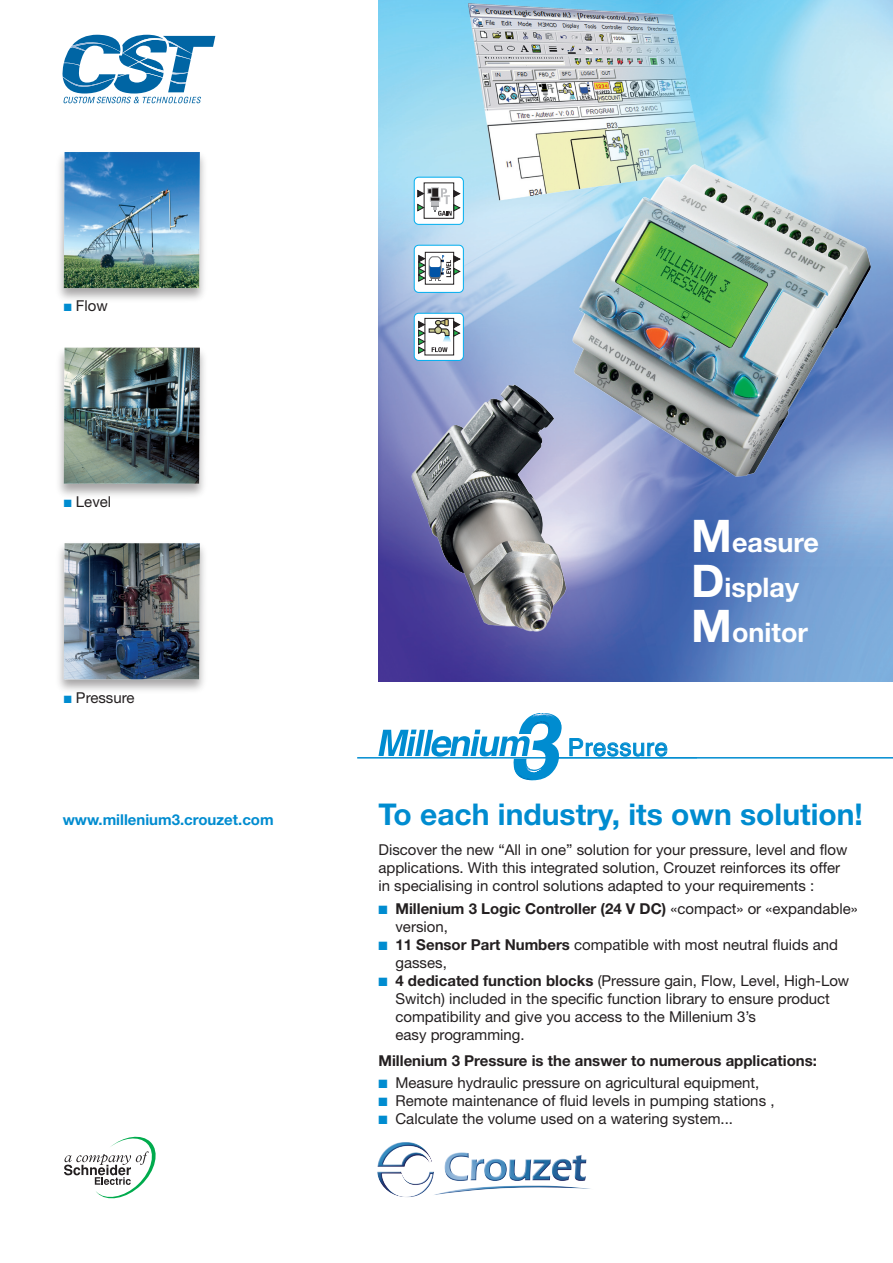
<style>
.page{position:relative;width:893px;height:1263px;background:#fff}
.page>*{position:absolute;margin:0;border:0;box-sizing:border-box;transform-origin:0 0}
.t1{font:700 30px "Helvetica Neue";color:#008cd0}
.Normal_e{font:700 27px/45px "Helvetica Neue";color:#fff}
.t2{font:24px "Helvetica";letter-spacing:.025em;color:#008cd0}
.Texte_10{font:15px/18px "Helvetica Neue";color:#231f20}
.Texte_10_gras{font:15px/18px "Helvetica Neue";color:#231f20}
.Texte_10-2{font:700 15px/18px "Helvetica Neue";color:#231f20}
.t3{font:700 15px "Helvetica Neue";color:#008cd0}
.s1{color:#008cd0}
.s2{font-size:45px}
.s3{font-weight:400}
.s4{font-weight:700}
</style>
<div class="page">
<div style="left:55px;top:149px;width:155px;height:155px;background:#231f20;opacity:.4"></div>
<img style="left:64px;top:152px;width:136px;height:136px">
<div style="left:55px;top:345px;width:155px;height:155px;background:#231f20;opacity:.4"></div>
<img style="left:64px;top:348px;width:136px;height:136px">
<div style="left:55px;top:541px;width:155px;height:155px;background:#231f20;opacity:.4"></div>
<img style="left:64px;top:543px;width:136px;height:136px">
<img style="left:378px;top:0;width:515px;height:682px">
<img style="left:458px;top:0;width:256px;height:210px">
<img style="left:566px;top:153px;width:310px;height:329px">
<img style="left:404px;top:373px;width:177px;height:272px">
<div style="left:414px;top:313px;width:49px;height:47px;background:#fff;border-radius:4px"></div>
<div style="left:414px;top:313px;width:50px;height:48px;border:1px solid #00aeef;border-radius:4px"></div>
<div style="left:425px;top:318px;width:29px;height:37px;border:1px solid #231f20"></div>
<svg style="left:418px;top:319px;width:42px;height:35px"></svg>
<div style="left:414px;top:245px;width:49px;height:47px;background:#fff;border-radius:4px"></div>
<div style="left:414px;top:245px;width:50px;height:48px;border:1px solid #00aeef;border-radius:4px"></div>
<svg style="left:418px;top:255px;width:43px;height:27px"></svg>
<div style="left:425px;top:252px;width:29px;height:33px;border:1px solid #231f20"></div>
<div style="left:414px;top:177px;width:49px;height:47px;background:#fff;border-radius:4px"></div>
<div style="left:414px;top:177px;width:50px;height:48px;border:1px solid #00aeef;border-radius:4px"></div>
<svg style="left:417px;top:188px;width:44px;height:28px"></svg>
<div style="left:424px;top:182px;width:30px;height:37px;border:1px solid #231f20"></div>
<svg style="left:63px;top:35px;width:152px;height:68px"></svg>
<img style="left:377px;top:1142px;width:213px;height:55px">
<hr style="left:357px;top:757px;width:536px;height:1px;background:#008cd0">
<svg style="left:378px;top:713px;width:184px;height:67px"></svg>
<hr style="left:559px;top:757px;width:138px;height:1px;background:#008cd0">
<svg style="left:570px;top:738px;width:97px;height:18px"></svg>
<svg style="left:64px;top:1136px;width:92px;height:63px"></svg>
<p class="Texte_10" style="left:64px;top:296px;width:46px"><span class="s1">■</span> Flow</p>
<p class="Texte_10" style="left:64px;top:492px;width:49px"><span class="s1">■</span> Level</p>
<p class="Texte_10" style="left:64px;top:688px;width:72px"><span class="s1">■</span> Pressure</p>
<p class="t3" style="left:63px;top:810px;width:212px">www.millenium3.crouzet.com</p>
<p class="Normal_e" style="left:691px;top:520px;width:129px"><span class="s2">M</span>easure</p>
<p class="Normal_e" style="left:691px;top:565px;width:118px"><span class="s2">D</span>isplay<br><span class="s2">M</span>onitor</p>
<p class="t2" style="left:568px;top:733px;width:102px">Pressure</p>
<p class="t1" style="left:378px;top:795px;width:486px">To each industry, its own solution!</p>
<p class="Texte_10_gras" style="left:378px;top:841px;width:470px">Discover the new “All in one” solution for your pressure, level and flow applications. With this integrated solution, Crouzet reinforces its offer in specialising in control solutions adapted to your requirements :</p>
<p class="Texte_10-2" style="left:395px;top:899px;width:464px;text-indent:-17px"><span class="s1">■</span> Millenium 3 Logic Controller (24 V DC) <span class="s3">«compact» or «expandable» version,</span></p>
<p class="Texte_10" style="left:395px;top:935px;width:444px;text-indent:-17px"><span class="s1">■</span> <span class="s4">11 Sensor Part Numbers</span> compatible with most neutral fluids and gasses,</p>
<p class="Texte_10" style="left:395px;top:971px;width:455px;text-indent:-17px"><span class="s1">■</span> <span class="s4">4 dedicated function blocks</span> (Pressure gain, Flow, Level, High-Low Switch) included in the specific function library to ensure product compatibility and give you access to the Millenium 3’s<br>easy programming.</p>
<p class="Texte_10-2" style="left:378px;top:1051px;width:440px">Millenium 3 Pressure is the answer to numerous applications:</p>
<p class="Texte_10" style="left:378px;top:1074px;width:382px"><span class="s1">■</span> Measure hydraulic pressure on agricultural equipment,</p>
<p class="Texte_10" style="left:378px;top:1092px;width:398px"><span class="s1">■</span> Remote maintenance of fluid levels in pumping stations ,</p>
<p class="Texte_10" style="left:378px;top:1110px;width:356px"><span class="s1">■</span> Calculate the volume used on a watering system...</p>
</div>
